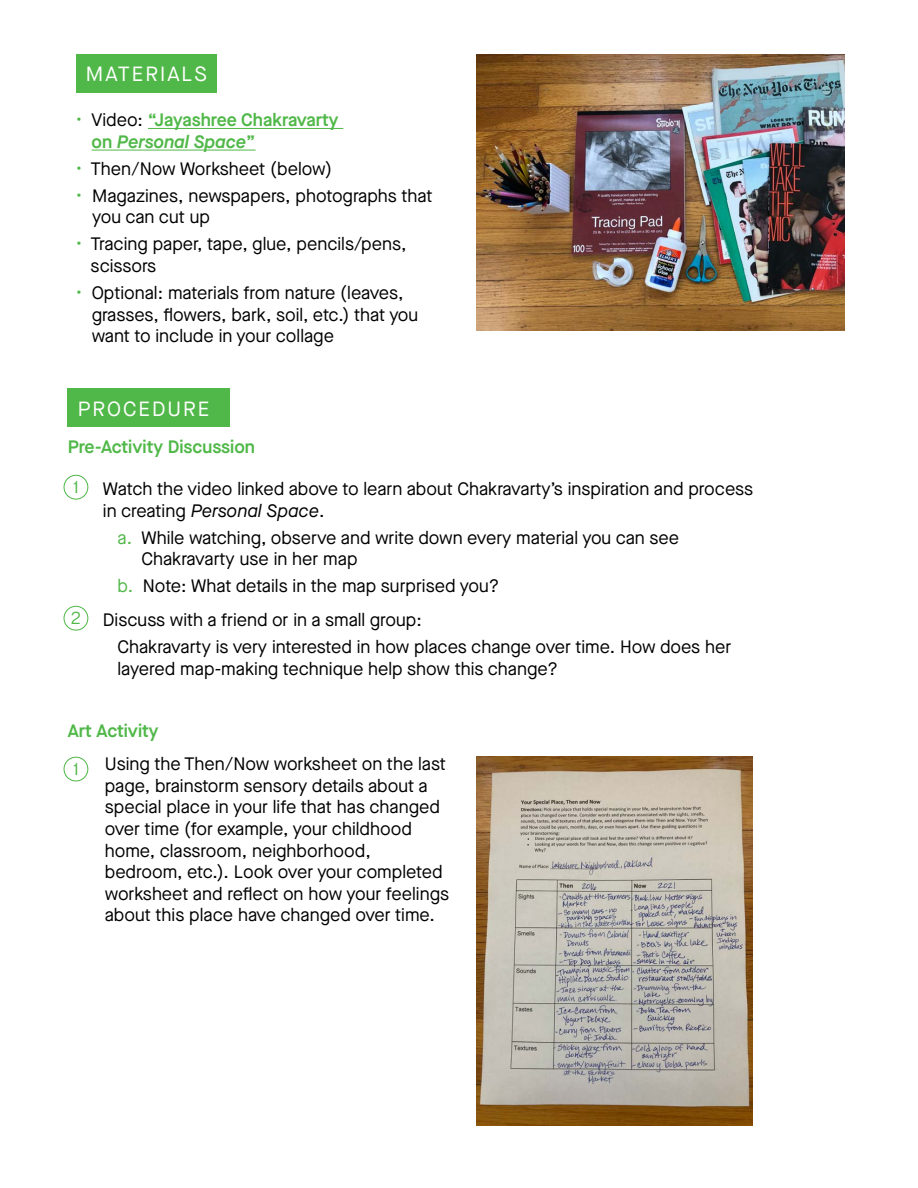
<style>
.page{position:relative;width:918px;height:1188px;background:#fff}
.page>*{position:absolute;margin:0;border:0;box-sizing:border-box;transform-origin:0 0}
.t1{font:20.55px "Maison Neue";letter-spacing:.1em;color:#fff}
.t2{font:18px/21.6px "Maison Neue";color:#000}
.t3{font:600 18px/21.6px "Maison Neue";color:#50b848}
.t4{font:16.2px "Bau Pro";color:#50b848}
.s1{font-weight:400}
.s2{font-weight:400;color:#000}
.s3{font-style:italic}
.s4{color:#50b848}
.s5{font-family:"Bau Pro";font-size:16.2px;color:#50b848}
</style>
<div class="page">
<div style="left:68px;top:389px;width:162px;height:38px;background:#50b848"></div>
<div style="left:64px;top:757px;width:24px;height:24px;border:1px solid #50b848;border-radius:50%"></div>
<img style="left:476px;top:757px;width:277px;height:368px">
<img style="left:476px;top:54px;width:369px;height:276px">
<div style="left:64px;top:475px;width:24px;height:25px;border:1px solid #50b848;border-radius:50%"></div>
<div style="left:64px;top:606px;width:24px;height:25px;border:1px solid #50b848;border-radius:50%"></div>
<div style="left:76px;top:54px;width:140px;height:38px;background:#50b848"></div>
<hr style="left:148px;top:128px;width:195px;height:1px;background:#50b848">
<hr style="left:92px;top:150px;width:164px;height:1px;background:#50b848">
<p class="t1" style="left:86px;top:60px;width:122px">MATERIALS</p>
<p class="t3" style="left:92px;top:109px;width:249px;text-indent:-16px"><span class="s1">•</span> <span class="s2">Video:</span> “Jayashree Chakravarty on <span class="s3">Personal Space</span>”</p>
<p class="t2" style="left:76px;top:158px;width:258px"><span class="s4">•</span> Then/Now Worksheet (below)</p>
<p class="t2" style="left:92px;top:185px;width:342px;text-indent:-16px"><span class="s4">•</span> Magazines, newspapers, photographs that you can cut up</p>
<p class="t2" style="left:91px;top:233px;width:318px;text-indent:-15px"><span class="s4">•</span> Tracing paper, tape, glue, pencils/pens, scissors</p>
<p class="t2" style="left:92px;top:282px;width:328px;text-indent:-16px"><span class="s4">•</span> Optional: materials from nature (leaves, grasses, flowers, bark, soil, etc.) that you want to include in your collage</p>
<p class="t1" style="left:78px;top:395px;width:133px">PROCEDURE</p>
<p class="t3" style="left:68px;top:435px;width:189px">Pre-Activity Discussion</p>
<p class="t4" style="left:73px;top:475px;width:7px">1</p>
<p class="t2" style="left:103px;top:478px;width:652px">Watch the video linked above to learn about Chakravarty’s inspiration and process in creating <span class="s3">Personal Space</span>.</p>
<p class="t2" style="left:141px;top:526px;width:539px;text-indent:-24px"><span class="s4">a.</span> While watching, observe and write down every material you can see<br>Chakravarty use in her map</p>
<p class="t2" style="left:71px;top:569px;width:430px;line-height:33.9px;text-indent:47px"><span class="s4">b.</span> Note: What details in the map surprised you?<br><span class="s5">2</span> Discuss with a friend or in a small group:</p>
<p class="t2" style="left:118px;top:636px;width:615px">Chakravarty is very interested in how places change over time. How does her layered map-making technique help show this change?</p>
<p class="t3" style="left:68px;top:719px;width:92px">Art Activity</p>
<p class="t2" style="left:105px;top:753px;width:346px">Using the Then/Now worksheet on the last page, brainstorm sensory details about a special place in your life that has changed over time (for example, your childhood home, classroom, neighborhood, bedroom, etc.). Look over your completed worksheet and reflect on how your feelings about this place have changed over time.</p>
<p class="t4" style="left:73px;top:757px;width:7px">1</p>
</div>
